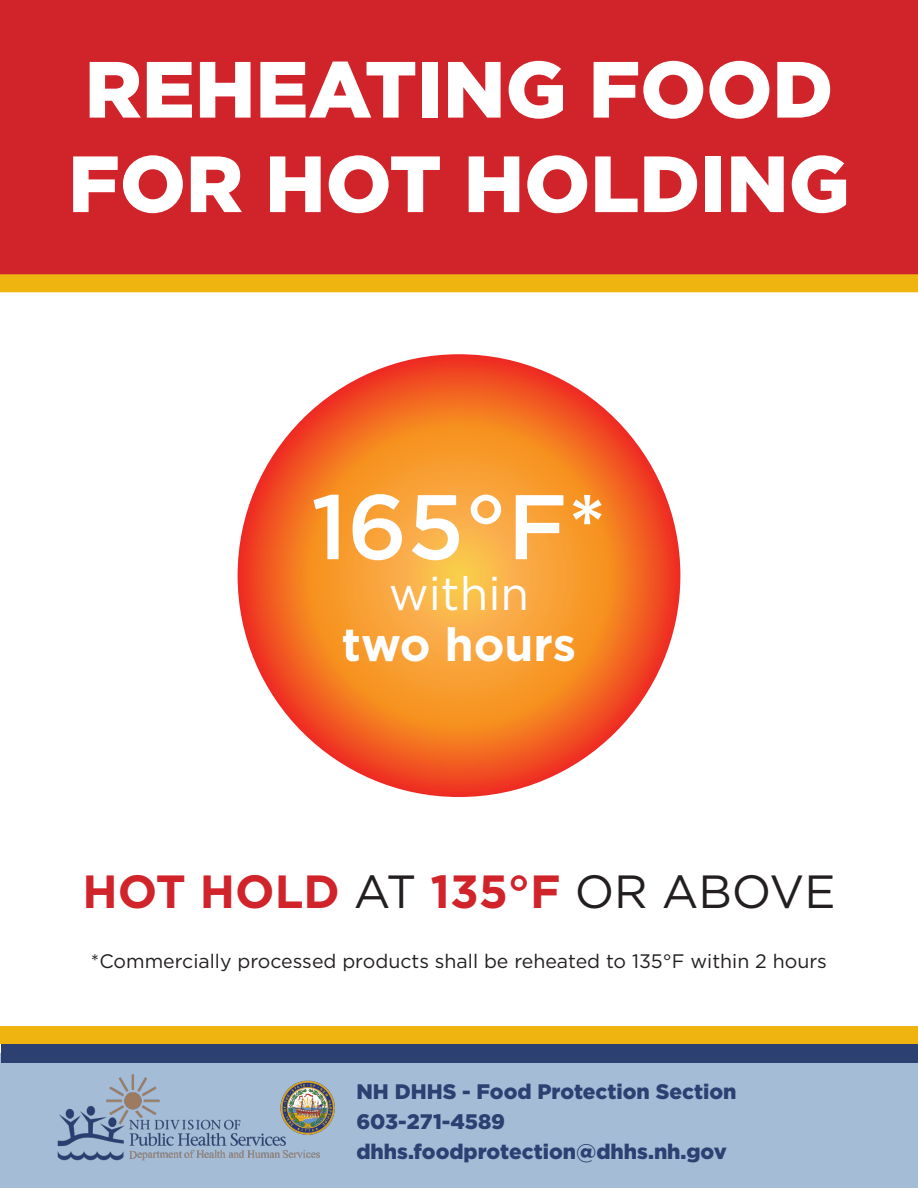
<style>
.page{position:relative;width:918px;height:1188px;background:#fff}
.page>*{position:absolute;margin:0;border:0;box-sizing:border-box;transform-origin:0 0}
.t1{font:500 91.5px "Gotham";color:#fff}
.t2{font:900 79.5px/94.5px "Gotham";color:#fff}
.t3{font:700 46.5px "Gotham";color:#d1232a}
.t4{font:700 46.5px/51px "Gotham";color:#fff;text-align:center}
.t5{font:900 21px "Gotham";color:#2c4071}
.t6{font:19.5px "Gotham";color:#231f20}
.s1{font-weight:400}
.s2{font-weight:400;color:#231f20}
</style>
<div class="page">
<div style="left:0;top:1053px;width:918px;height:135px;background:#a4bcd6"></div>
<svg style="left:238px;top:354px;width:442px;height:443px;background:#f47b2a"></svg>
<div style="left:0;top:0;width:918px;height:283px;background:#d1232a"></div>
<div style="left:0;top:274px;width:918px;height:18px;background:#f0b410"></div>
<div style="left:2px;top:1044px;width:916px;height:19px;background:#2c4071"></div>
<div style="left:0;top:1026px;width:918px;height:18px;background:#f0b410"></div>
<img style="left:57px;top:1074px;width:278px;height:87px">
<p class="t2" style="left:68px;top:41px;width:783px">REHEATING FOOD<br>FOR HOT HOLDING</p>
<p class="t1" style="left:311px;top:467px;width:297px">165°F*</p>
<p class="t4" style="left:342px;top:568px;width:236px"><span class="s1">within </span>two hours</p>
<p class="t3" style="left:82px;top:860px;width:755px">HOT HOLD <span class="s2">AT</span> 135°F <span class="s2">OR ABOVE</span></p>
<p class="t6" style="left:91px;top:948px;width:738px">*Commercially processed products shall be reheated to 135°F within 2 hours</p>
<p class="t5" style="left:356px;top:1077px;width:382px">NH DHHS - Food Protection Section</p>
<p class="t5" style="left:356px;top:1107px;width:150px">603-271-4589</p>
<p class="t5" style="left:356px;top:1137px;width:372px">dhhs.foodprotection@dhhs.nh.gov</p>
</div>
